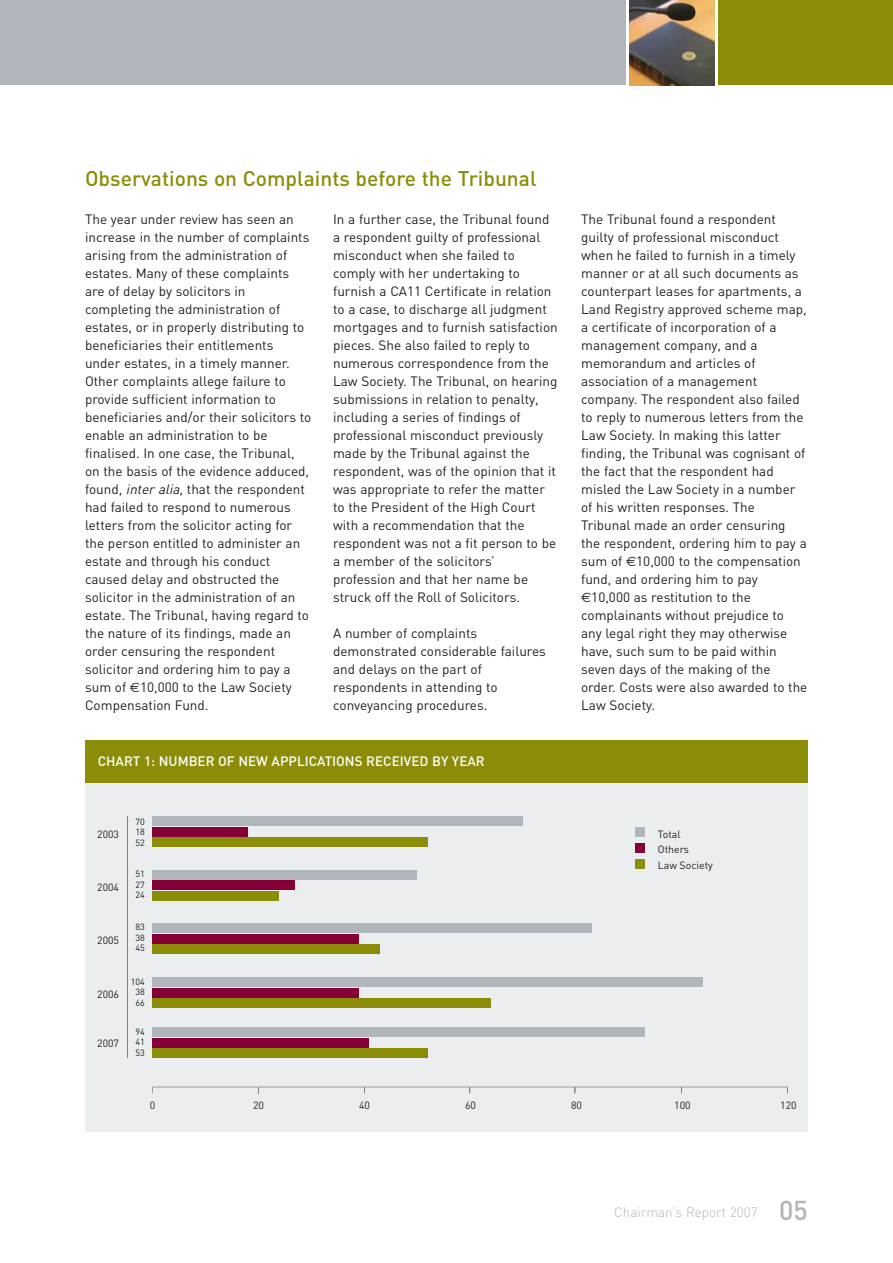
<style>
.page{position:relative;width:893px;height:1263px;background:#fff}
.page>*{position:absolute;margin:0;border:0;box-sizing:border-box;transform-origin:0 0}
.t1{font:500 21px "DIN";color:#8b8d08}
.t2{font:13.5px/18px "DIN";color:#231f20}
.t3{font:500 13.5px "DIN";color:#fff}
.t4{font:300 13.5px "DIN";color:#b0b6bb}
.t5{font:10.5px/15.6px "DIN";color:#231f20}
.t6{font:9px/10.5px "DIN";color:#231f20;text-align:justify}
.s1{font-style:italic}
.s2{font-family:"Euro Sans"}
.s3{font-weight:500;font-size:27px}
</style>
<div class="page">
<img style="left:629px;top:0;width:85px;height:85px">
<div style="left:719px;top:0;width:174px;height:85px;background:#8b8d08"></div>
<div style="left:0;top:0;width:625px;height:85px;background:#b0b6bb"></div>
<div style="left:85px;top:740px;width:723px;height:391px;background:#ebeeef"></div>
<div style="left:152px;top:837px;width:276px;height:10px;background:#8b8d08"></div>
<div style="left:152px;top:891px;width:127px;height:9px;background:#8b8d08"></div>
<div style="left:152px;top:944px;width:228px;height:10px;background:#8b8d08"></div>
<div style="left:152px;top:999px;width:339px;height:9px;background:#8b8d08"></div>
<div style="left:152px;top:1048px;width:276px;height:10px;background:#8b8d08"></div>
<div style="left:152px;top:827px;width:96px;height:9px;background:#860038"></div>
<div style="left:152px;top:880px;width:143px;height:10px;background:#860038"></div>
<div style="left:152px;top:934px;width:207px;height:9px;background:#860038"></div>
<div style="left:152px;top:988px;width:207px;height:10px;background:#860038"></div>
<div style="left:152px;top:1038px;width:217px;height:9px;background:#860038"></div>
<div style="left:152px;top:816px;width:371px;height:10px;background:#b0b6bb"></div>
<div style="left:635px;top:859px;width:9px;height:9px;background:#8b8d08"></div>
<div style="left:635px;top:843px;width:9px;height:10px;background:#860038"></div>
<div style="left:635px;top:828px;width:9px;height:9px;background:#b0b6bb"></div>
<div style="left:152px;top:870px;width:265px;height:9px;background:#b0b6bb"></div>
<div style="left:152px;top:923px;width:440px;height:10px;background:#b0b6bb"></div>
<div style="left:152px;top:978px;width:551px;height:9px;background:#b0b6bb"></div>
<div style="left:152px;top:1027px;width:492px;height:10px;background:#b0b6bb"></div>
<svg style="left:152px;top:1086px;width:636px;height:7px"></svg>
<hr style="left:127px;top:816px;width:1px;height:242px;background:#808285">
<div style="left:85px;top:740px;width:723px;height:42px;background:#8b8d08"></div>
<h1 class="t1" style="left:85px;top:171px;width:453px">Observations on Complaints before the Tribunal</h1>
<p class="t2" style="left:85px;top:212px;width:228px">The year under review has seen an increase in the number of complaints arising from the administration of estates. Many of these complaints are of delay by solicitors in completing the administration of estates, or in properly distributing to beneficiaries their entitlements under estates, in a timely manner.<br>Other complaints allege failure to provide sufficient information to beneficiaries and/or their solicitors to enable an administration to be finalised. In one case, the Tribunal, on the basis of the evidence adduced, found, <span class="s1">inter alia</span>, that the respondent had failed to respond to numerous letters from the solicitor acting for the person entitled to administer an estate and through his conduct caused delay and obstructed the solicitor in the administration of an estate. The Tribunal, having regard to the nature of its findings, made an order censuring the respondent solicitor and ordering him to pay a sum of <span class="s2">€</span>10,000 to the Law Society Compensation Fund.</p>
<p class="t2" style="left:333px;top:212px;width:226px">In a further case, the Tribunal found a respondent guilty of professional misconduct when she failed to comply with her undertaking to furnish a CA11 Certificate in relation to a case, to discharge all judgment mortgages and to furnish satisfaction pieces. She also failed to reply to numerous correspondence from the Law Society. The Tribunal, on hearing submissions in relation to penalty, including a series of findings of professional misconduct previously made by the Tribunal against the respondent, was of the opinion that it was appropriate to refer the matter to the President of the High Court with a recommendation that the respondent was not a fit person to be a member of the solicitors’ profession and that her name be struck off the Roll of Solicitors.</p>
<p class="t2" style="left:333px;top:625px;width:214px">A number of complaints demonstrated considerable failures and delays on the part of respondents in attending to conveyancing procedures.</p>
<p class="t3" style="left:98px;top:756px;width:388px">CHART 1: NUMBER OF NEW APPLICATIONS RECEIVED BY YEAR</p>
<p class="t5" style="left:97px;top:827px;width:23px">2003</p>
<p class="t5" style="left:97px;top:881px;width:23px">2004</p>
<p class="t5" style="left:97px;top:934px;width:23px">2005</p>
<p class="t5" style="left:97px;top:987px;width:23px">2006</p>
<p class="t5" style="left:97px;top:1036px;width:23px">2007</p>
<p class="t6" style="left:136px;top:817px;width:11px">70<br>18<br>52</p>
<p class="t6" style="left:136px;top:880px;width:11px">27<br>24</p>
<p class="t6" style="left:136px;top:923px;width:11px">83<br>38<br>45</p>
<p class="t6" style="left:131px;top:977px;width:16px;text-align:center">104<br>38<br>66</p>
<p class="t6" style="left:136px;top:1027px;width:11px">94<br>41<br>53</p>
<p class="t2" style="left:581px;top:211px;width:228px">The Tribunal found a respondent guilty of professional misconduct when he failed to furnish in a timely manner or at all such documents as counterpart leases for apartments, a<br>Land Registry approved scheme map, a certificate of incorporation of a management company, and a memorandum and articles of association of a management company. The respondent also failed to reply to numerous letters from the<br>Law Society. In making this latter finding, the Tribunal was cognisant of the fact that the respondent had misled the Law Society in a number of his written responses. The<br>Tribunal made an order censuring the respondent, ordering him to pay a sum of <span class="s2">€</span>10,000 to the compensation fund, and ordering him to pay <span class="s2">€</span>10,000 as restitution to the complainants without prejudice to any legal right they may otherwise have, such sum to be paid within seven days of the making of the order. Costs were also awarded to the<br>Law Society.</p>
<p class="t5" style="left:658px;top:827px;width:57px">Total<br>Others<br>Law Society</p>
<p class="t5" style="left:253px;top:1098px;width:12px">20</p>
<p class="t5" style="left:359px;top:1098px;width:12px">40</p>
<p class="t5" style="left:465px;top:1098px;width:12px">60</p>
<p class="t5" style="left:571px;top:1098px;width:12px">80</p>
<p class="t5" style="left:674px;top:1098px;width:18px">100</p>
<p class="t5" style="left:780px;top:1098px;width:18px">120</p>
<p class="t4" style="left:614px;top:1207px;width:195px">Chairman’s Report 2007 <span class="s3">05</span></p>
</div>
